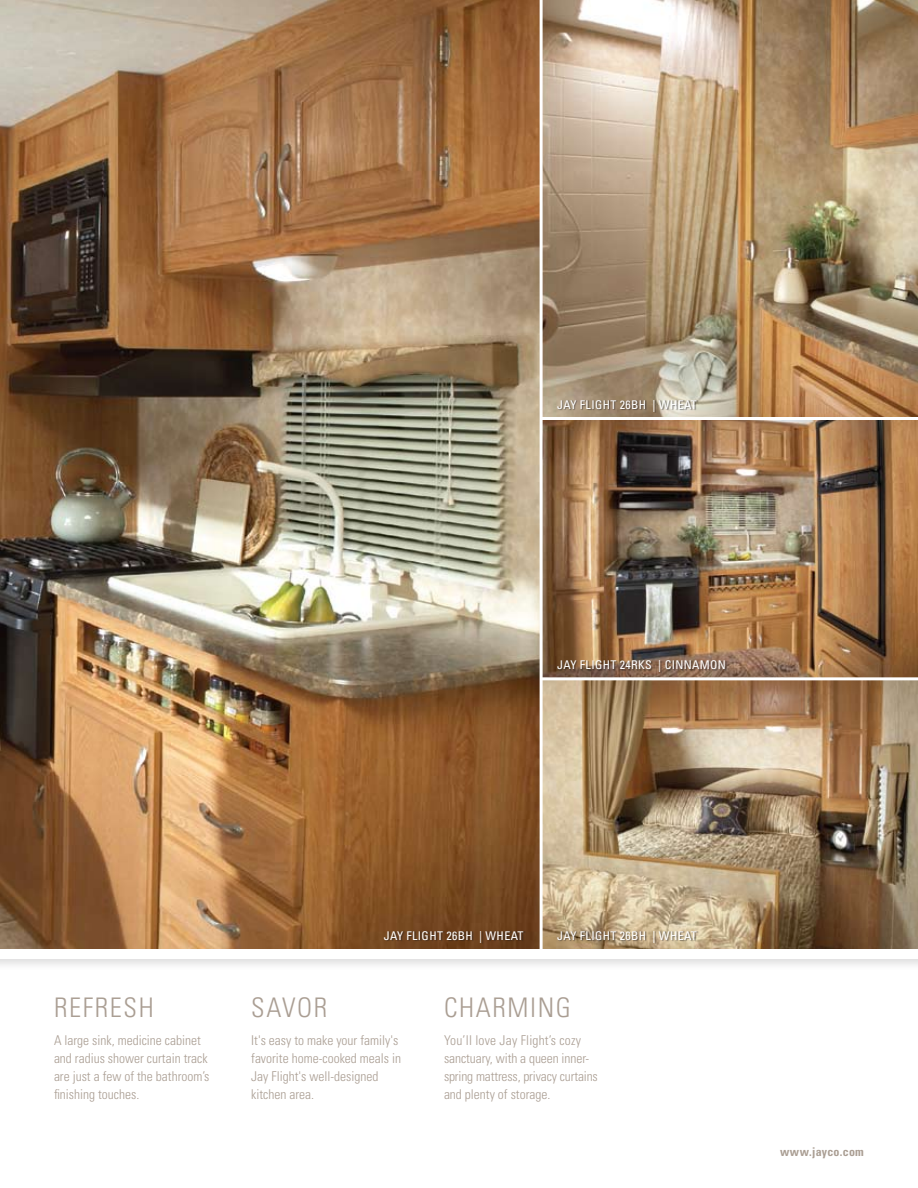
<style>
.page{position:relative;width:918px;height:1188px;background:#fff}
.page>*{position:absolute;margin:0;border:0;box-sizing:border-box;transform-origin:0 0}
.t1{font:300 condensed 27px "Univers";letter-spacing:.06em;color:#aa9e93}
.t2{font:300 condensed 13.5px/18px "Univers";color:#aa9e93}
.t3{font:condensed 12px "Univers";letter-spacing:.03em;color:#fff}
.t4{font:700 condensed 12px "Univers";letter-spacing:.02em;color:#aa9e93}
</style>
<div class="page">
<div style="left:0;top:911px;width:918px;height:60px;background:#231f20;opacity:.15"></div>
<div style="left:0;top:915px;width:918px;height:44px;background:#fff"></div>
<img style="left:543px;top:420px;width:375px;height:257px">
<img style="left:543px;top:0;width:375px;height:417px">
<img style="left:543px;top:680px;width:375px;height:269px">
<img style="left:0;top:0;width:540px;height:949px">
<hr style="left:540px;top:0;width:3px;height:954px;background:#fff">
<div style="left:558px;top:931px;width:141px;height:13px;background:#231f20;opacity:.5"></div>
<div style="left:558px;top:660px;width:169px;height:14px;background:#231f20;opacity:.5"></div>
<div style="left:558px;top:400px;width:141px;height:13px;background:#231f20;opacity:.5"></div>
<div style="left:385px;top:931px;width:141px;height:13px;background:#231f20;opacity:.5"></div>
<p class="t3" style="left:557px;top:397px;width:135px">JAY FLI GHT 26BH | WHEAT</p>
<p class="t3" style="left:557px;top:657px;width:170px">JAY FLI GHT 24RKS | CI NNAMON</p>
<h1 class="t1" style="left:54px;top:992px;width:101px">Refresh</h1>
<p class="t2" style="left:54px;top:1031px;width:157px">A large sink, medicine cabinet and radius shower curtain track are just a few of the bathroom’s finishing touches.</p>
<p class="t3" style="left:384px;top:928px;width:135px">JAY FLI GHT 26BH | WHEAT</p>
<p class="t3" style="left:557px;top:928px;width:135px">JAY FLI GHT 26BH | WHEAT</p>
<h1 class="t1" style="left:251px;top:992px;width:72px">Savor</h1>
<p class="t2" style="left:251px;top:1031px;width:151px">It's easy to make your family's favorite home-cooked meals in<br>Jay Flight's well-designed kitchen area.</p>
<h1 class="t1" style="left:444px;top:992px;width:128px">Charmi ng</h1>
<p class="t2" style="left:444px;top:1031px;width:155px">You’ll love Jay Flight’s cozy sanctuary, with a queen inner&shy;spring mattress, privacy curtains and plenty of storage.</p>
<p class="t4" style="left:780px;top:1144px;width:85px">www.jayco.com</p>
</div>
